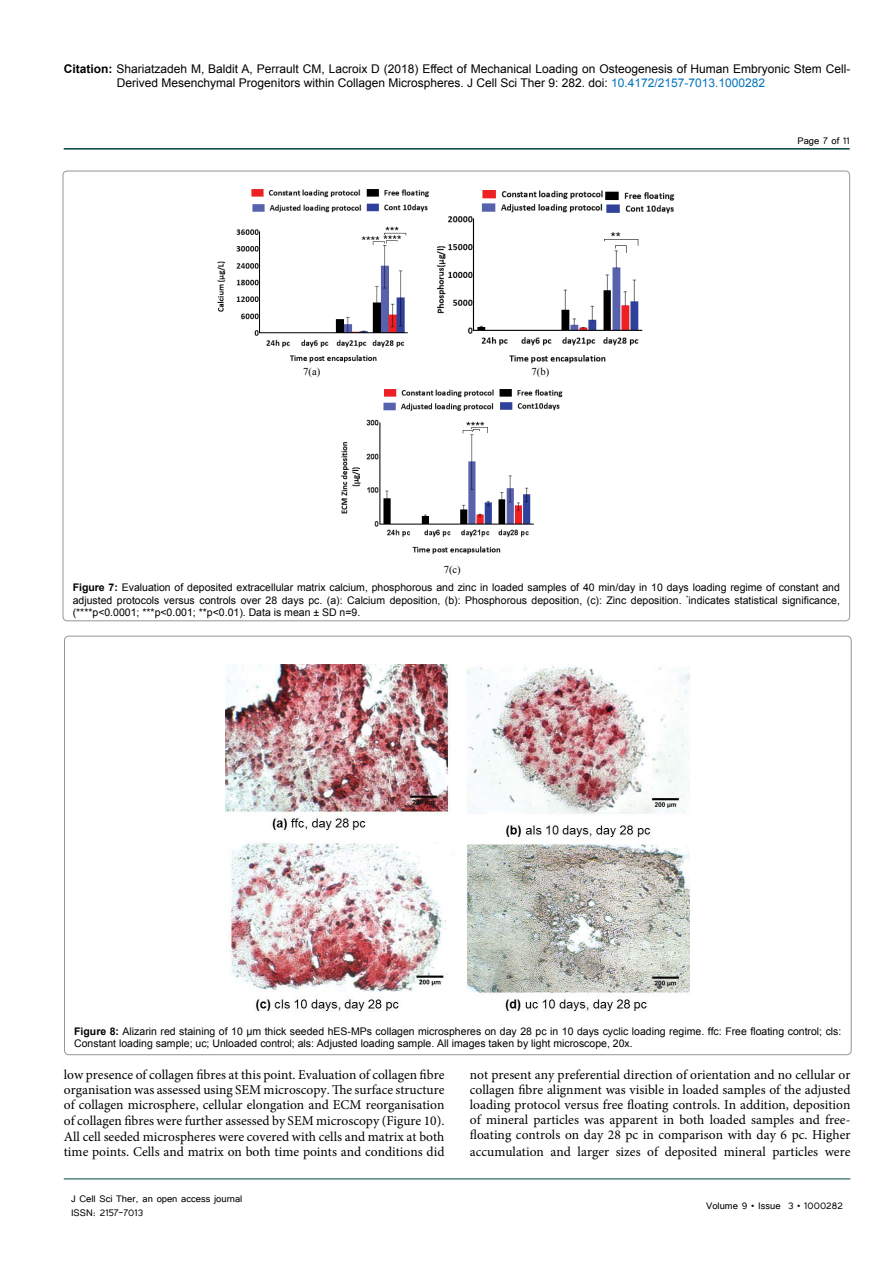
<style>
.page{position:relative;width:893px;height:1263px;background:#fff}
.page>*{position:absolute;margin:0;border:0;box-sizing:border-box;transform-origin:0 0}
.t1{font:13.5px/15.6px "Minion Pro";color:#000;text-align:justify}
.t2{font:12px/14.4px "Arial";color:#000}
.t3{font:12px/14.4px "Tunga";color:#000}
.t4{font:10.5px/12.6px "Arial";color:#000;text-align:justify}
.t5{font:10.5px "Times New Roman";color:#010101}
.s1{font-weight:700}
.s2{color:#0072bc}
</style>
<div class="page">
<hr style="left:64px;top:148px;width:786px;height:2px;background:#004440">
<hr style="left:64px;top:1179px;width:786px;height:1px;background:#004440">
<img style="left:217px;top:189px;width:458px;height:175px">
<img style="left:341px;top:389px;width:222px;height:165px">
<img style="left:226px;top:665px;width:464px;height:347px">
<p class="t2" style="left:117px;top:61px;width:735px;text-indent:-53px"><span class="s1">Citation:</span> Shariatzadeh M, Baldit A, Perrault CM, Lacroix D (2018) Effect of Mechanical Loading on Osteogenesis of Human Embryonic Stem Cell-<br>Derived Mesenchymal Progenitors within Collagen Microspheres. J Cell Sci Ther 9: 282. doi: <span class="s2">10.4172/2157-7013.1000282</span></p>
<p class="t5" style="left:303px;top:364px;width:19px">7(a)</p>
<p class="t5" style="left:532px;top:364px;width:19px">7(b)</p>
<p class="t3" style="left:797px;top:133px;width:54px">Page 7 of 11</p>
<p class="t5" style="left:444px;top:563px;width:19px">7(c)</p>
<p class="t4" style="left:73px;top:581px;width:769px"><span class="s1">Figure 7:</span> Evaluation of deposited extracellular matrix calcium, phosphorous and zinc in loaded samples of 40 min/day in 10 days loading regime of constant and adjusted protocols versus controls over 28 days pc. (a): Calcium deposition, (b): Phosphorous deposition, (c): Zinc deposition. <sup>*</sup>indicates statistical significance, (****p&lt;0.0001; ***p&lt;0.001; **p&lt;0.01). Data is mean ± SD n=9.</p>
<p class="t4" style="left:74px;top:1025px;width:769px"><span class="s1">Figure 8:</span> Alizarin red staining of 10 μm thick seeded hES-MPs collagen microspheres on day 28 pc in 10 days cyclic loading regime. ffc: Free floating control; cls:<br>Constant loading sample; uc; Unloaded control; als: Adjusted loading sample. All images taken by light microscope, 20x.</p>
<p class="t1" style="left:64px;top:1066px;width:382px">low presence of collagen fibres at this point. Evaluation of collagen fibre organisation was assessed using SEM microscopy. The surface structure of collagen microsphere, cellular elongation and ECM reorganisation of collagen fibres were further assessed by SEM microscopy (Figure 10).<br>All cell seeded microspheres were covered with cells and matrix at both time points. Cells and matrix on both time points and conditions did</p>
<p class="t1" style="left:470px;top:1067px;width:382px;line-height:15px">not present any preferential direction of orientation and no cellular or collagen fibre alignment was visible in loaded samples of the adjusted loading protocol versus free floating controls. In addition, deposition of mineral particles was apparent in both loaded samples and free&shy;floating controls on day 28 pc in comparison with day 6 pc. Higher</p>
<p class="t1" style="left:470px;top:1144px;width:382px">accumulation and larger sizes of deposited mineral particles were</p>
<p class="t3" style="left:71px;top:1190px;width:173px">J Cell Sci Ther, an open access journal<br>ISSN: 2157-7013</p>
<p class="t3" style="left:706px;top:1197px;width:138px">Volume 9 • Issue 3 • 1000282</p>
</div>
